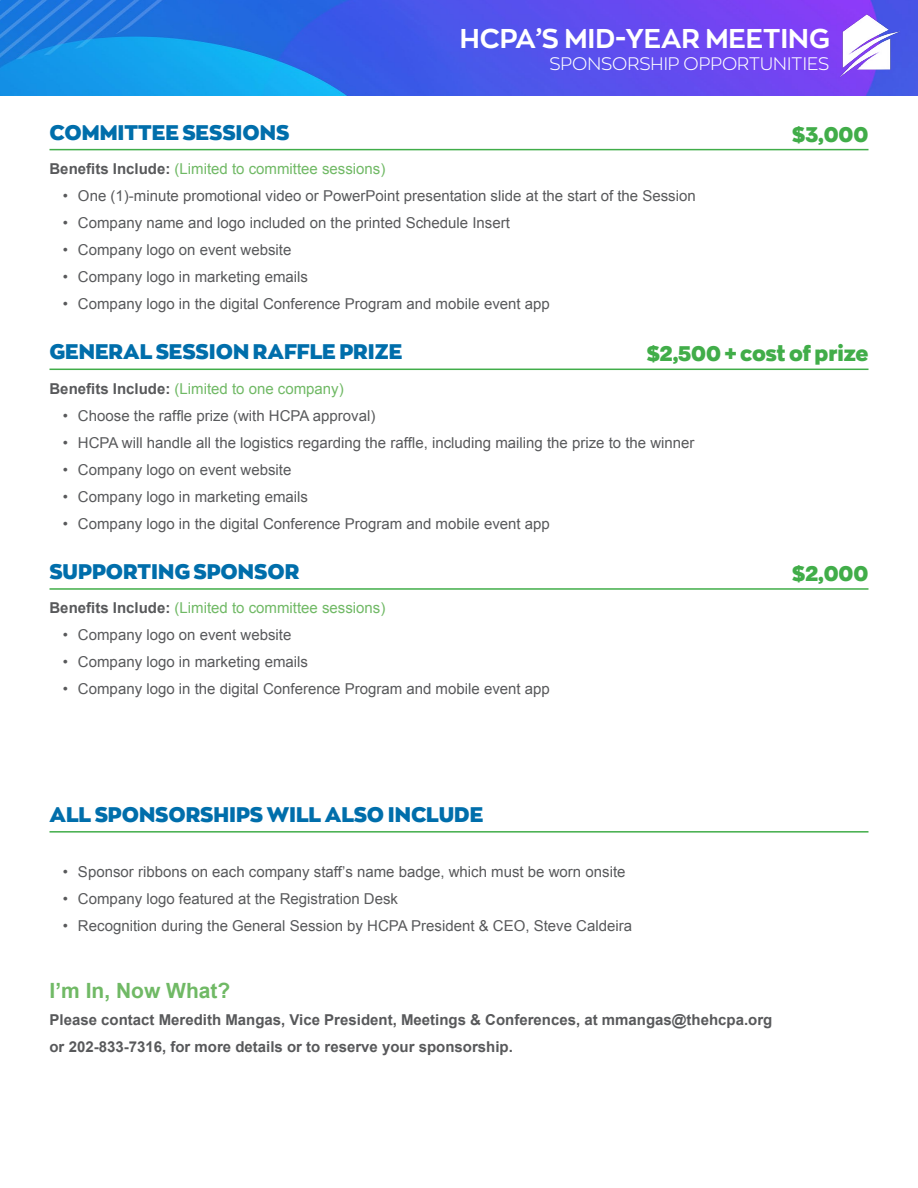
<style>
.page{position:relative;width:918px;height:1188px;background:#fff}
.page>*{position:absolute;margin:0;border:0;box-sizing:border-box;transform-origin:0 0}
.t1{font:700 27px "Zona Pro";color:#fff}
.t2{font:900 21px "Zona Pro";color:#006eab}
.t3{font:900 21px "Zona Pro";color:#41ad49}
.t4{font:700 21px "Arial";color:#70b965}
.t5{font:300 18px "Zona Pro";color:#fff}
.t6{font:15px "Arial";color:#58595b}
.t7{font:700 15px/27px "Arial";color:#58595b}
.t8{font:15px "Arial";color:#70b965}
.s1{font-weight:700;color:#58595b}
</style>
<div class="page">
<img style="left:0;top:0;width:918px;height:96px">
<img style="left:824px;top:3px;width:85px;height:85px">
<hr style="left:50px;top:149px;width:818px;height:1px;background:#41ad49">
<hr style="left:50px;top:369px;width:818px;height:1px;background:#41ad49">
<hr style="left:50px;top:588px;width:818px;height:2px;background:#41ad49">
<hr style="left:50px;top:831px;width:818px;height:2px;background:#41ad49">
<h2 class="t2" style="left:50px;top:118px;width:241px">COMMITTEE SESSIONS</h2>
<h1 class="t1" style="left:460px;top:22px;width:371px">HCPA’S MID-YEAR MEETING</h1>
<p class="t5" style="left:549px;top:52px;width:282px">SPONSORSHIP OPPORTUNITIES</p>
<h2 class="t3" style="left:792px;top:120px;width:78px">$3,000</h2>
<p class="t8" style="left:50px;top:159px;width:337px"><span class="s1">Benefits Include:</span> (Limited to committee sessions)</p>
<p class="t6" style="left:63px;top:186px;width:634px">• One (1)-minute promotional video or PowerPoint presentation slide at the start of the Session</p>
<p class="t6" style="left:63px;top:213px;width:448px">• Company name and logo included on the printed Schedule Insert</p>
<p class="t6" style="left:63px;top:240px;width:230px">• Company logo on event website</p>
<p class="t6" style="left:63px;top:267px;width:247px">• Company logo in marketing emails</p>
<p class="t6" style="left:63px;top:294px;width:488px">• Company logo in the digital Conference Program and mobile event app</p>
<h2 class="t2" style="left:50px;top:338px;width:354px">GENERAL SESSION RAFFLE PRIZE</h2>
<h2 class="t3" style="left:646px;top:340px;width:224px">$2,500 + cost of prize</h2>
<p class="t8" style="left:49px;top:379px;width:296px"><span class="s1">Benefits Include:</span> (Limited to one company)</p>
<p class="t6" style="left:63px;top:406px;width:314px">• Choose the raffle prize (with HCPA approval)</p>
<p class="t6" style="left:63px;top:433px;width:633px">• HCPA will handle all the logistics regarding the raffle, including mailing the prize to the winner</p>
<p class="t6" style="left:63px;top:460px;width:230px">• Company logo on event website</p>
<p class="t6" style="left:63px;top:487px;width:247px">• Company logo in marketing emails</p>
<p class="t6" style="left:63px;top:514px;width:488px">• Company logo in the digital Conference Program and mobile event app</p>
<h2 class="t2" style="left:50px;top:558px;width:251px">SUPPORTING SPONSOR</h2>
<p class="t8" style="left:49px;top:598px;width:337px"><span class="s1">Benefits Include:</span> (Limited to committee sessions)</p>
<p class="t6" style="left:63px;top:625px;width:230px">• Company logo on event website</p>
<p class="t6" style="left:63px;top:652px;width:247px">• Company logo in marketing emails</p>
<p class="t6" style="left:63px;top:679px;width:488px">• Company logo in the digital Conference Program and mobile event app</p>
<h2 class="t3" style="left:792px;top:560px;width:78px">$2,000</h2>
<h2 class="t2" style="left:50px;top:801px;width:435px">ALL SPONSORSHIPS WILL ALSO INCLUDE</h2>
<p class="t6" style="left:63px;top:862px;width:564px">• Sponsor ribbons on each company staff’s name badge, which must be worn onsite</p>
<p class="t6" style="left:63px;top:889px;width:337px">• Company logo featured at the Registration Desk</p>
<p class="t6" style="left:63px;top:916px;width:571px">• Recognition during the General Session by HCPA President &amp; CEO, Steve Caldeira</p>
<h2 class="t4" style="left:50px;top:977px;width:182px">I’m In, Now What?</h2>
<p class="t7" style="left:50px;top:1007px;width:724px">Please contact Meredith Mangas, Vice President, Meetings &amp; Conferences, at mmangas@thehcpa.org or 202-833-7316, for more details or to reserve your sponsorship.</p>
</div>
